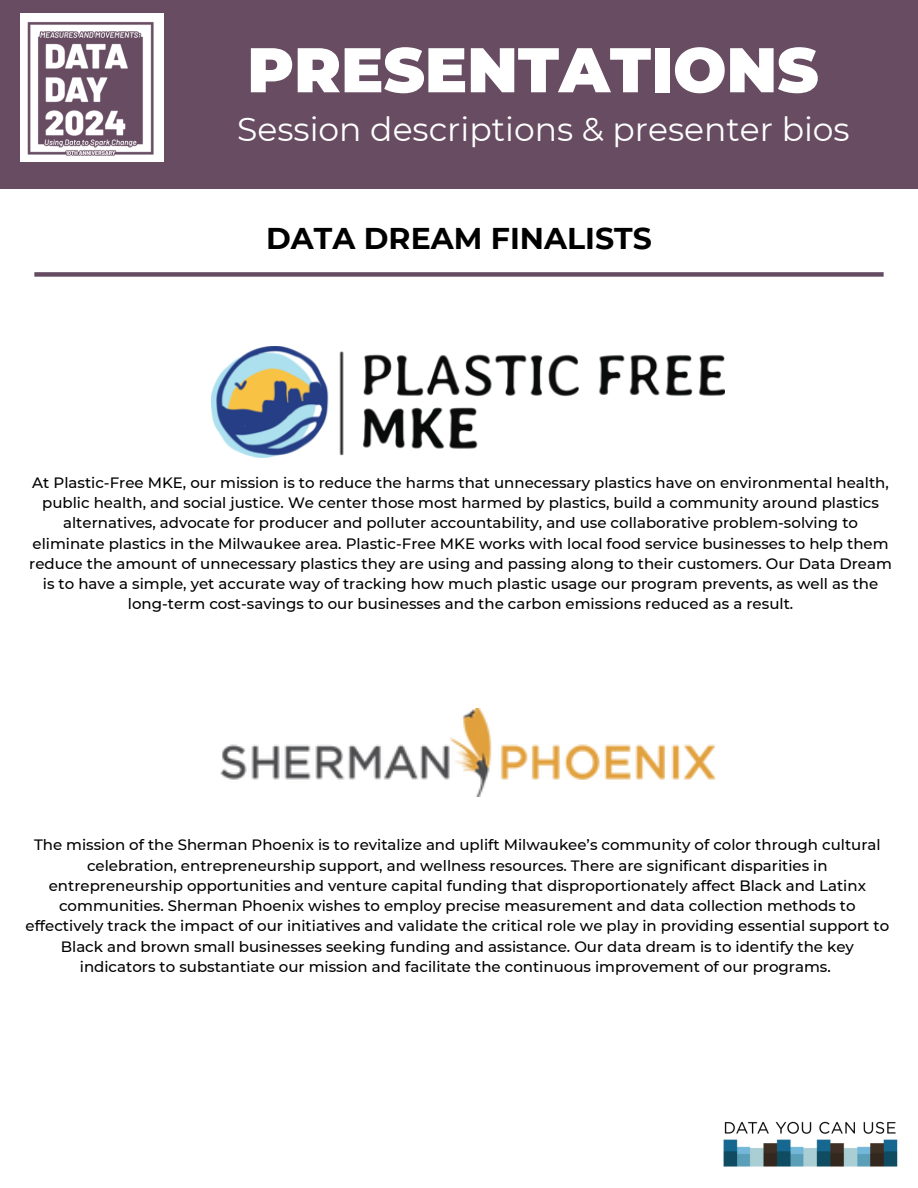
<style>
.page{position:relative;width:918px;height:1188px;background:#fff}
.page>*{position:absolute;margin:0;border:0;box-sizing:border-box;transform-origin:0 0}
.t1{font:900 63px "Montserrat";color:#fff}
.t2{font:33px "Montserrat";color:#fff}
.t3{font:700 30px "Montserrat";color:#000}
.t4{font:500 15px/20.2px "Montserrat";color:#000;text-align:center}
</style>
<div class="page">
<img style="left:723px;top:1121px;width:175px;height:46px">
<div style="left:0;top:0;width:918px;height:188px;background:#674c62"></div>
<div style="left:20px;top:14px;width:143px;height:148px;background:#fff"></div>
<img style="left:27px;top:22px;width:127px;height:134px">
<div style="left:34px;top:272px;width:850px;height:5px;background:#664c62"></div>
<img style="left:212px;top:346px;width:513px;height:112px">
<img style="left:220px;top:708px;width:496px;height:88px">
<p class="t1" style="left:247px;top:31px;width:573px">PRESENTATIONS</p>
<p class="t2" style="left:237px;top:109px;width:614px">Session descriptions &amp; presenter bios</p>
<h3 class="t3" style="left:266px;top:220px;width:387px">DATA DREAM FINALISTS</h3>
<p class="t4" style="left:29px;top:472px;width:864px">At Plastic-Free MKE, our mission is to reduce the harms that unnecessary plastics have on environmental health, public health, and social justice. We center those most harmed by plastics, build a community around plastics alternatives, advocate for producer and polluter accountability, and use collaborative problem-solving to eliminate plastics in the Milwaukee area. Plastic-Free MKE works with local food service businesses to help them reduce the amount of unnecessary plastics they are using and passing along to their customers. Our Data Dream is to have a simple, yet accurate way of tracking how much plastic usage our program prevents, as well as the long-term cost-savings to our businesses and the carbon emissions reduced as a result.</p>
<p class="t4" style="left:25px;top:835px;width:865px">The mission of the Sherman Phoenix is to revitalize and uplift Milwaukee’s community of color through cultural celebration, entrepreneurship support, and wellness resources. There are significant disparities in entrepreneurship opportunities and venture capital funding that disproportionately affect Black and Latinx communities. Sherman Phoenix wishes to employ precise measurement and data collection methods to effectively track the impact of our initiatives and validate the critical role we play in providing essential support to Black and brown small businesses seeking funding and assistance. Our data dream is to identify the key indicators to substantiate our mission and facilitate the continuous improvement of our programs.</p>
</div>
